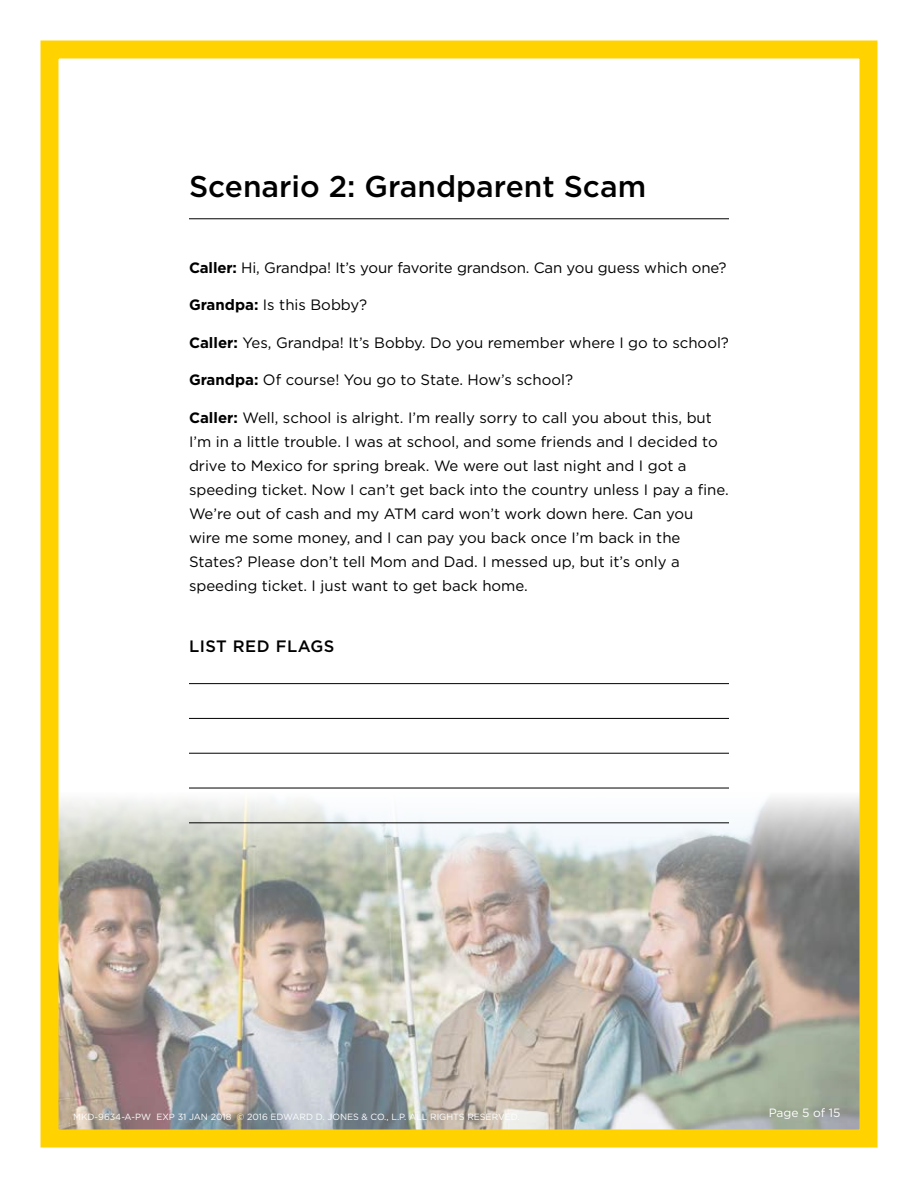
<style>
.page{position:relative;width:918px;height:1188px;background:#fff}
.page>*{position:absolute;margin:0;border:0;box-sizing:border-box;transform-origin:0 0}
.t1{font:500 30px "Gotham";color:#000}
.t2{font:500 16.5px "Gotham";letter-spacing:.03em;color:#000}
.t3{font:15px/24px "Gotham";color:#000}
.t4{font:12px "Gotham";color:#fff}
.t5{font:9px "Gotham";color:#fff}
.s1{font-weight:700}
</style>
<div class="page">
<img style="left:59px;top:787px;width:800px;height:342px">
<div style="left:40px;top:40px;width:838px;height:1108px;border:18px solid #ffd200"></div>
<hr style="left:189px;top:683px;width:540px;height:1px;background:#000">
<hr style="left:189px;top:718px;width:540px;height:1px;background:#000">
<hr style="left:189px;top:753px;width:540px;height:1px;background:#000">
<hr style="left:189px;top:788px;width:540px;height:1px;background:#000">
<hr style="left:189px;top:822px;width:540px;height:1px;background:#000">
<hr style="left:189px;top:218px;width:540px;height:1px;background:#000">
<h1 class="t1" style="left:189px;top:167px;width:459px">Scenario 2: Grandparent Scam</h1>
<p class="t3" style="left:189px;top:255px;width:539px"><span class="s1">Caller:</span> Hi, Grandpa! It’s your favorite grandson. Can you guess which one?</p>
<p class="t3" style="left:189px;top:293px;width:180px"><span class="s1">Grandpa:</span> Is this Bobby?</p>
<p class="t3" style="left:189px;top:330px;width:542px"><span class="s1">Caller:</span> Yes, Grandpa! It’s Bobby. Do you remember where I go to school?</p>
<p class="t3" style="left:189px;top:368px;width:386px"><span class="s1">Grandpa:</span> Of course! You go to State. How’s school?</p>
<p class="t3" style="left:189px;top:405px;width:541px"><span class="s1">Caller:</span> Well, school is alright. I’m really sorry to call you about this, but I’m in a little trouble. I was at school, and some friends and I decided to drive to Mexico for spring break. We were out last night and I got a speeding ticket. Now I can’t get back into the country unless I pay a fine.<br>We’re out of cash and my ATM card won’t work down here. Can you<br>wire me some money, and I can pay you back once I’m back in the States? Please don’t tell Mom and Dad. I messed up, but it’s only a speeding ticket. I just want to get back home.</p>
<p class="t2" style="left:189px;top:636px;width:147px">LIST RED FLAGS</p>
<p class="t5" style="left:73px;top:1111px;width:448px">MKD-9634-A-PW EXP 31 JAN 2018 © 2016 EDWARD D. JONES &amp; CO., L.P. ALL RIGHTS RESERVED.</p>
<p class="t4" style="left:769px;top:1105px;width:73px">Page 5 of 15</p>
</div>
